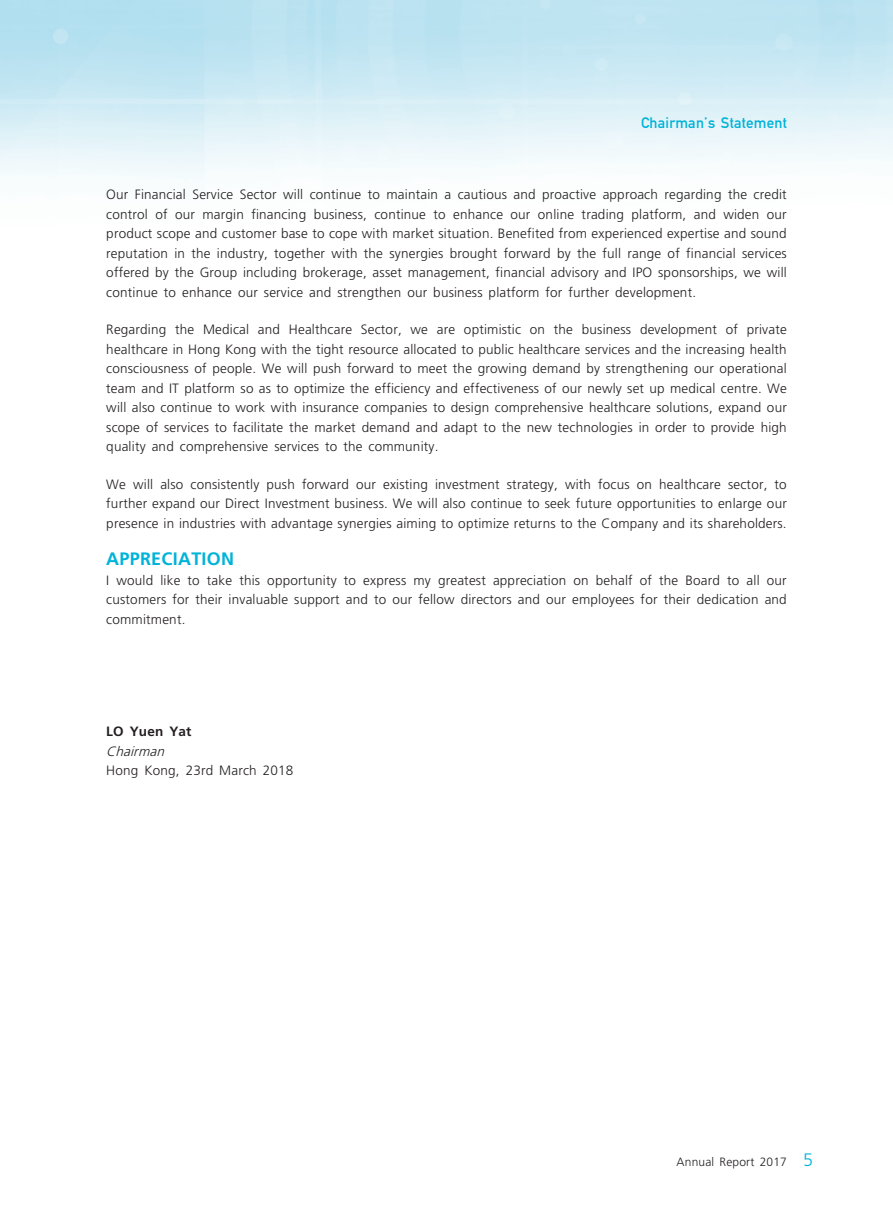
<style>
.page{position:relative;width:893px;height:1212px;background:#fff}
.page>*{position:absolute;margin:0;border:0;box-sizing:border-box;transform-origin:0 0}
._03_H1{font:700 18px "Frutiger LT Std";letter-spacing:.015em;color:#00b3d8}
.t1{font:15px "DIN Mittelschrift Std";letter-spacing:.01em;color:#00b3d8}
._11_P0{font:300 13.5px/19.5px "Frutiger LT Std";letter-spacing:.015em;color:#231f20;text-align:justify}
._11_P0-2{font:700 13.5px "Frutiger LT Std";letter-spacing:.015em;color:#231f20}
._11_P0-3{font:italic 300 13.5px "Frutiger LT Std";color:#231f20}
.t2{font:300 12px "Frutiger LT Std";letter-spacing:.015em;color:#231f20}
.s1{font-size:18px;color:#00b3d8}
</style>
<div class="page">
<p class="t1" style="left:641px;top:114px;width:147px">Chairman’s Statement</p>
<p class="_11_P0" style="left:106px;top:185px;width:682px">Our Financial Service Sector will continue to maintain a cautious and proactive approach regarding the credit control of our margin financing business, continue to enhance our online trading platform, and widen our product scope and customer base to cope with market situation. Benefited from experienced expertise and sound reputation in the industry, together with the synergies brought forward by the full range of financial services offered by the Group including brokerage, asset management, financial advisory and IPO sponsorships, we will continue to enhance our service and strengthen our business platform for further development.</p>
<p class="_11_P0" style="left:106px;top:320px;width:682px">Regarding the Medical and Healthcare Sector, we are optimistic on the business development of private healthcare in Hong Kong with the tight resource allocated to public healthcare services and the increasing health consciousness of people. We will push forward to meet the growing demand by strengthening our operational team and IT platform so as to optimize the efficiency and effectiveness of our newly set up medical centre. We will also continue to work with insurance companies to design comprehensive healthcare solutions, expand our scope of services to facilitate the market demand and adapt to the new technologies in order to provide high quality and comprehensive services to the community.</p>
<p class="_11_P0" style="left:106px;top:474px;width:682px">We will also consistently push forward our existing investment strategy, with focus on healthcare sector, to further expand our Direct Investment business. We will also continue to seek future opportunities to enlarge our presence in industries with advantage synergies aiming to optimize returns to the Company and its shareholders.</p>
<p class="_03_H1" style="left:106px;top:548px;width:129px">APPRECIATION</p>
<p class="_11_P0" style="left:106px;top:570px;width:682px">I would like to take this opportunity to express my greatest appreciation on behalf of the Board to all our customers for their invaluable support and to our fellow directors and our employees for their dedication and commitment.</p>
<p class="_11_P0-2" style="left:106px;top:724px;width:87px">LO Yuen Yat</p>
<p class="_11_P0-3" style="left:106px;top:743px;width:63px">Chairman</p>
<p class="_11_P0" style="left:106px;top:761px;width:189px">Hong Kong, 23rd March 2018</p>
<p class="t2" style="left:677px;top:1154px;width:138px">Annual Report 2017 <span class="s1">5</span></p>
</div>
